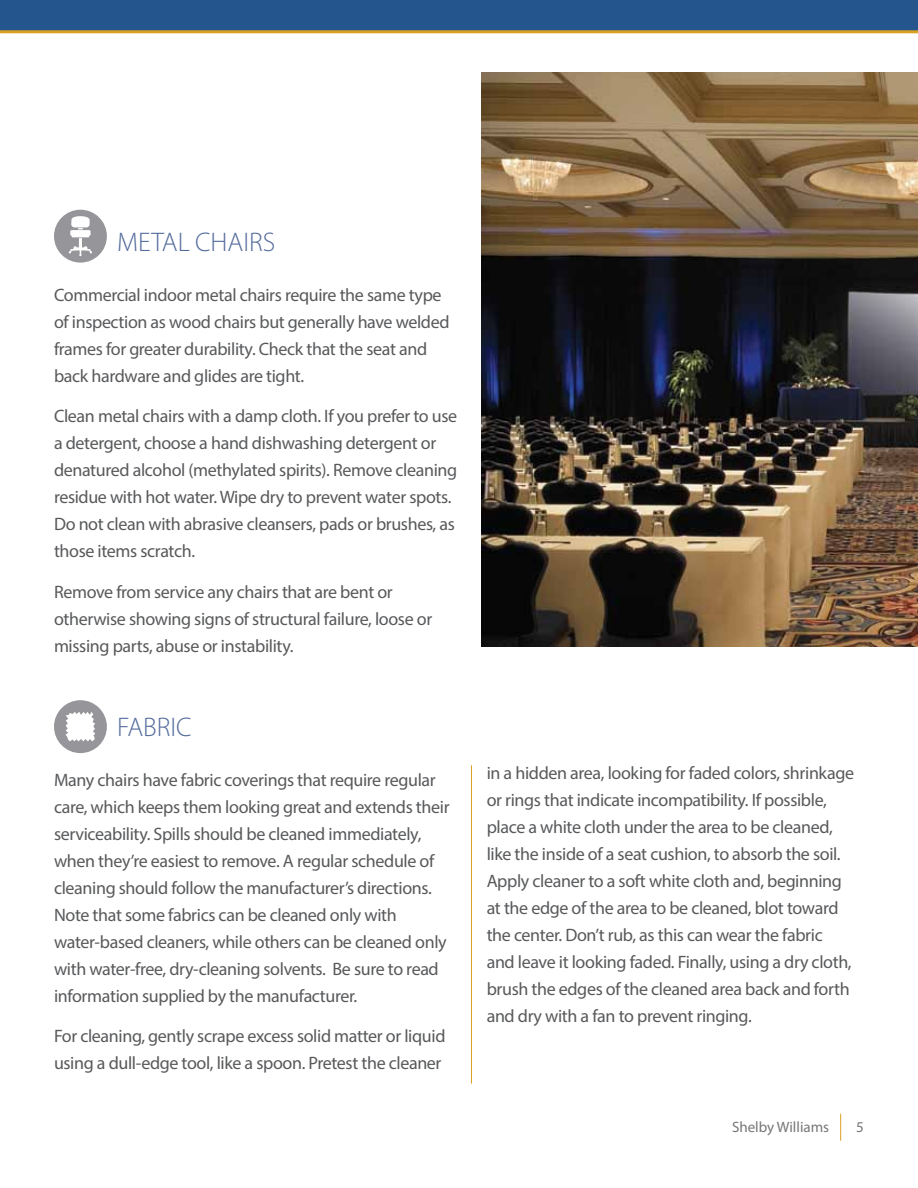
<style>
.page{position:relative;width:918px;height:1188px;background:#fff}
.page>*{position:absolute;margin:0;border:0;box-sizing:border-box;transform-origin:0 0}
.t1{font:300 27px "Myriad Pro";color:#546b9c}
.t2{font:18px/27px "Myriad Pro";letter-spacing:-.02em;color:#58595b}
.t3{font:15px "Myriad Pro";color:#777679}
</style>
<div class="page">
<svg style="left:840px;top:1114px;width:1px;height:27px"></svg>
<div style="left:0;top:0;width:918px;height:30px;background:#24558d"></div>
<hr style="left:0;top:30px;width:918px;height:3px;background:#dba123">
<div style="left:54px;top:210px;width:53px;height:53px;background:#969599;border-radius:50%"></div>
<svg style="left:69px;top:216px;width:23px;height:40px"></svg>
<img style="left:482px;top:72px;width:436px;height:574px">
<div style="left:54px;top:700px;width:53px;height:53px;background:#969599;border-radius:50%"></div>
<svg style="left:66px;top:712px;width:29px;height:29px"></svg>
<hr style="left:471px;top:765px;width:1px;height:319px;background:#dba123">
<h1 class="t1" style="left:117px;top:226px;width:35px">METAL</h1>
<h1 class="t1" style="left:195px;top:226px;width:29px">CHAIRS</h1>
<p class="t2" style="left:54px;top:281px;width:397px">Commercial indoor metal chairs require the same type of inspection as wood chairs but generally have welded frames for greater durability. Check that the seat and back hardware and glides are tight.</p>
<p class="t2" style="left:54px;top:403px;width:405px">Clean metal chairs with a damp cloth. If you prefer to use a detergent, choose a hand dishwashing detergent or denatured alcohol (methylated spirits). Remove cleaning residue with hot water. Wipe dry to prevent water spots.<br>Do not clean with abrasive cleansers, pads or brushes, as those items scratch.</p>
<p class="t2" style="left:54px;top:578px;width:380px">Remove from service any chairs that are bent or otherwise showing signs of structural failure, loose or missing parts, abuse or instability.</p>
<h1 class="t1" style="left:117px;top:711px;width:52px">FABRIC</h1>
<p class="t2" style="left:54px;top:766px;width:397px">Many chairs have fabric coverings that require regular care, which keeps them looking great and extends their serviceability. Spills should be cleaned immediately, when they’re easiest to remove. A regular schedule of cleaning should follow the manufacturer’s directions.<br>Note that some fabrics can be cleaned only with water-based cleaners, while others can be cleaned only with water-free, dry-cleaning solvents. Be sure to read information supplied by the manufacturer.</p>
<p class="t2" style="left:54px;top:1023px;width:393px">For cleaning, gently scrape excess solid matter or liquid using a dull-edge tool, like a spoon. Pretest the cleaner</p>
<p class="t2" style="left:487px;top:759px;width:369px">in a hidden area, looking for faded colors, shrinkage or rings that indicate incompatibility. If possible, place a white cloth under the area to be cleaned, like the inside of a seat cushion, to absorb the soil.<br>Apply cleaner to a soft white cloth and, beginning at the edge of the area to be cleaned, blot toward the center. Don’t rub, as this can wear the fabric and leave it looking faded. Finally, using a dry cloth, brush the edges of the cleaned area back and forth and dry with a fan to prevent ringing.</p>
<p class="t3" style="left:732px;top:1117px;width:99px">Shelby Williams</p>
<p class="t3" style="left:856px;top:1117px;width:9px">5</p>
</div>
